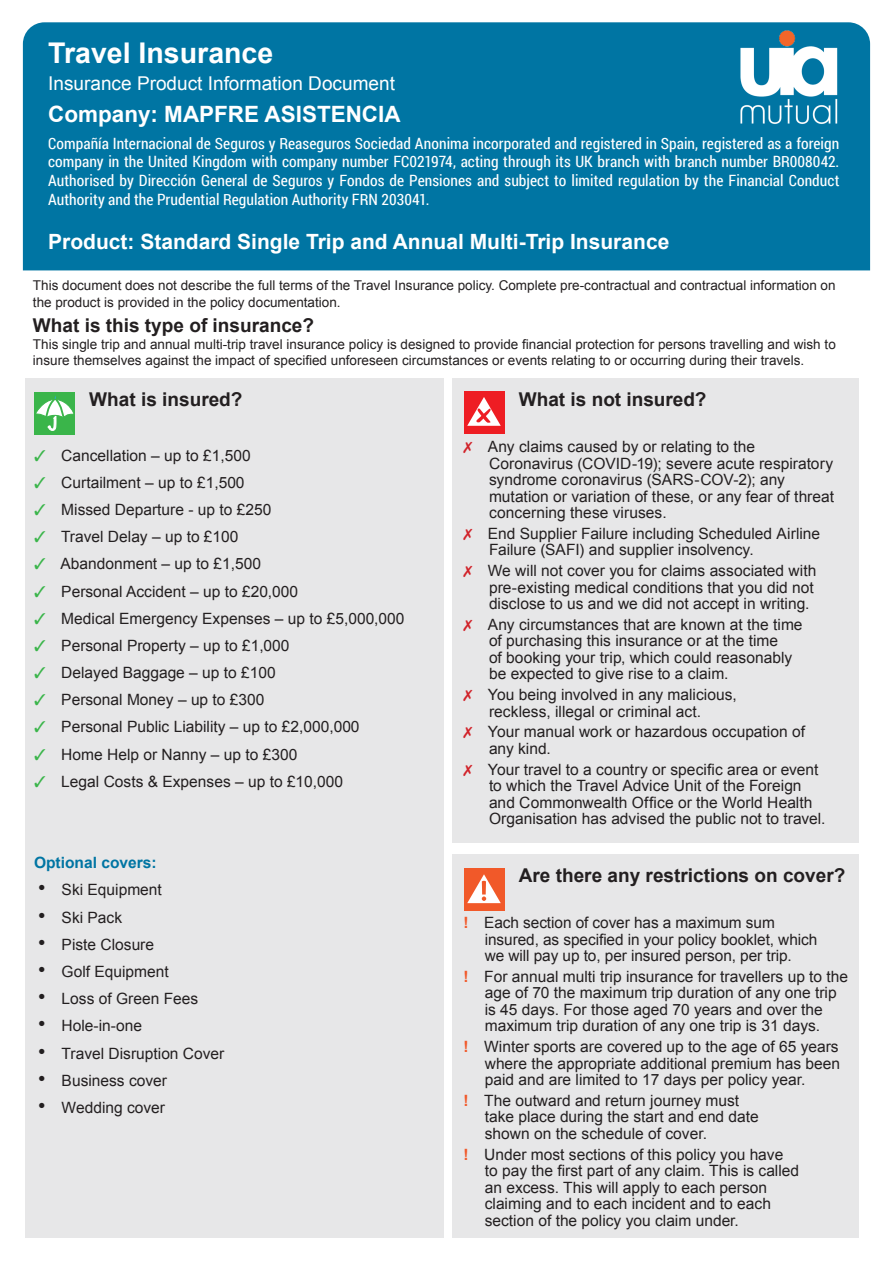
<style>
.page{position:relative;width:893px;height:1263px;background:#fff}
.page>*{position:absolute;margin:0;border:0;box-sizing:border-box;transform-origin:0 0}
.t1{font:700 28.5px "Arial";color:#fff}
.t2{font:700 22.5px "Arial";color:#fff}
.t3{font:700 21px "Arial";color:#fff}
.t4{font:700 19.05px "Arial";color:#231f20}
.t5{font:19.05px "Arial";color:#fff}
.t6{font:15.6px/16.5px "Arial";color:#231f20}
.t7{font:15.6px/18.6px "Roboto Condensed";letter-spacing:.005em;color:#fff;text-align:justify}
.t8{font:700 15.6px "Arial";color:#0075a3}
.t9{font:13.5px/16.5px "Arial";color:#231f20}
.s1{color:#3ab54a}
.s2{font-size:21px}
.s3{color:#d1232a}
.s4{font-weight:700;color:#f1592a}
</style>
<div class="page">
<div style="left:23px;top:22px;width:847px;height:248px;background:#0075a3"></div>
<div style="left:26px;top:378px;width:418px;height:859px;background:#e7e7e8"></div>
<div style="left:453px;top:378px;width:406px;height:465px;background:#e7e7e8"></div>
<div style="left:453px;top:854px;width:406px;height:383px;background:#e7e7e8"></div>
<div style="left:34px;top:392px;width:41px;height:43px;background:#3ab54a"></div>
<svg style="left:36px;top:395px;width:38px;height:36px"></svg>
<div style="left:463px;top:391px;width:41px;height:43px;background:#ee1d23"></div>
<svg style="left:467px;top:397px;width:34px;height:29px"></svg>
<div style="left:463px;top:868px;width:41px;height:43px;background:#f15929"></div>
<svg style="left:467px;top:874px;width:34px;height:29px"></svg>
<img style="left:710px;top:29px;width:155px;height:97px">
<p class="t1" style="left:48px;top:35px;width:227px">Travel Insurance</p>
<p class="t5" style="left:48px;top:71px;width:348px">Insurance Product Information Document</p>
<p class="t2" style="left:48px;top:99px;width:354px">Company: MAPFRE ASISTENCIA</p>
<p class="t7" style="left:48px;top:133px;width:793px">Compañía Internacional de Seguros y Reaseguros Sociedad Anonima incorporated and registered in Spain, registered as a foreign company in the United Kingdom with company number FC021974, acting through its UK branch with branch number BR008042.<br>Authorised by Dirección General de Seguros y Fondos de Pensiones and subject to limited regulation by the Financial Conduct Authority and the Prudential Regulation Authority FRN 203041.</p>
<p class="t3" style="left:48px;top:227px;width:623px">Product: Standard Single Trip and Annual Multi-Trip Insurance</p>
<p class="t9" style="left:33px;top:278px;width:804px">This document does not describe the full terms of the Travel Insurance policy. Complete pre-contractual and contractual information on the product is provided in the policy documentation.</p>
<p class="t4" style="left:33px;top:313px;width:283px">What is this type of insurance?</p>
<p class="t9" style="left:33px;top:336px;width:804px">This single trip and annual multi-trip travel insurance policy is designed to provide financial protection for persons travelling and wish to insure themselves against the impact of specified unforeseen circumstances or events relating to or occurring during their travels.</p>
<p class="t4" style="left:89px;top:387px;width:155px">What is insured?</p>
<p class="t6" style="left:34px;top:447px;width:218px"><span class="s1">✓</span> Cancellation – up to £1,500</p>
<p class="t6" style="left:34px;top:474px;width:212px"><span class="s1">✓</span> Curtailment – up to £1,500</p>
<p class="t6" style="left:34px;top:501px;width:239px"><span class="s1">✓</span> Missed Departure - up to £250</p>
<p class="t6" style="left:34px;top:529px;width:206px"><span class="s1">✓</span> Travel Delay – up to £100</p>
<p class="t6" style="left:34px;top:556px;width:229px"><span class="s1">✓</span> Abandonment – up to £1,500</p>
<p class="t6" style="left:34px;top:583px;width:266px"><span class="s1">✓</span> Personal Accident – up to £20,000</p>
<p class="t6" style="left:34px;top:610px;width:372px"><span class="s1">✓</span> Medical Emergency Expenses – up to £5,000,000</p>
<p class="t6" style="left:34px;top:637px;width:257px"><span class="s1">✓</span> Personal Property – up to £1,000</p>
<p class="t6" style="left:34px;top:664px;width:243px"><span class="s1">✓</span> Delayed Baggage – up to £100</p>
<p class="t6" style="left:34px;top:692px;width:232px"><span class="s1">✓</span> Personal Money – up to £300</p>
<p class="t6" style="left:34px;top:719px;width:327px"><span class="s1">✓</span> Personal Public Liability – up to £2,000,000</p>
<p class="t6" style="left:34px;top:746px;width:265px"><span class="s1">✓</span> Home Help or Nanny – up to £300</p>
<p class="t6" style="left:34px;top:773px;width:311px"><span class="s1">✓</span> Legal Costs &amp; Expenses – up to £10,000</p>
<p class="t8" style="left:34px;top:852px;width:124px">Optional covers:</p>
<p class="t6" style="left:38px;top:882px;width:125px"><span class="s2">•</span> Ski Equipment</p>
<p class="t6" style="left:38px;top:909px;width:85px"><span class="s2">•</span> Ski Pack</p>
<p class="t6" style="left:38px;top:936px;width:117px"><span class="s2">•</span> Piste Closure</p>
<p class="t6" style="left:38px;top:963px;width:132px"><span class="s2">•</span> Golf Equipment</p>
<p class="t6" style="left:38px;top:990px;width:161px"><span class="s2">•</span> Loss of Green Fees</p>
<p class="t6" style="left:38px;top:1018px;width:105px"><span class="s2">•</span> Hole-in-one</p>
<p class="t6" style="left:38px;top:1045px;width:188px"><span class="s2">•</span> Travel Disruption Cover</p>
<p class="t6" style="left:38px;top:1072px;width:130px"><span class="s2">•</span> Business cover</p>
<p class="t6" style="left:38px;top:1099px;width:128px"><span class="s2">•</span> Wedding cover</p>
<p class="t4" style="left:519px;top:387px;width:189px">What is not insured?</p>
<p class="t6" style="left:489px;top:438px;width:346px;text-indent:-26px"><span class="s3">✗</span> Any claims caused by or relating to the Coronavirus (COVID-19); severe acute respiratory syndrome coronavirus (SARS-COV-2); any mutation or variation of these, or any fear of threat concerning these viruses.</p>
<p class="t6" style="left:489px;top:525px;width:333px;text-indent:-26px"><span class="s3">✗</span> End Supplier Failure including Scheduled Airline<br>Failure (SAFI) and supplier insolvency.</p>
<p class="t6" style="left:489px;top:563px;width:329px;text-indent:-26px"><span class="s3">✗</span> We will not cover you for claims associated with pre-existing medical conditions that you did not disclose to us and we did not accept in writing.</p>
<p class="t6" style="left:489px;top:616px;width:315px;text-indent:-26px"><span class="s3">✗</span> Any circumstances that are known at the time of purchasing this insurance or at the time<br>of booking your trip, which could reasonably be expected to give rise to a claim.</p>
<p class="t6" style="left:489px;top:687px;width:249px;text-indent:-26px"><span class="s3">✗</span> You being involved in any malicious, reckless, illegal or criminal act.</p>
<p class="t6" style="left:489px;top:724px;width:317px;text-indent:-26px"><span class="s3">✗</span> Your manual work or hazardous occupation of any kind.</p>
<p class="t6" style="left:489px;top:761px;width:338px;text-indent:-26px"><span class="s3">✗</span> Your travel to a country or specific area or event to which the Travel Advice Unit of the Foreign and Commonwealth Office or the World Health Organisation has advised the public not to travel.</p>
<p class="t4" style="left:519px;top:863px;width:328px">Are there any restrictions on cover?</p>
<p class="t6" style="left:485px;top:915px;width:334px;text-indent:-21px"><span class="s4">!</span> Each section of cover has a maximum sum insured, as specified in your policy booklet, which we will pay up to, per insured person, per trip.</p>
<p class="t6" style="left:485px;top:968px;width:365px;text-indent:-21px"><span class="s4">!</span> For annual multi trip insurance for travellers up to the age of 70 the maximum trip duration of any one trip is 45 days. For those aged 70 years and over the maximum trip duration of any one trip is 31 days.</p>
<p class="t6" style="left:485px;top:1039px;width:357px;text-align:justify;text-indent:-21px"><span class="s4">!</span> Winter sports are covered up to the age of 65 years where the appropriate additional premium has been paid and are limited to 17 days per policy year.</p>
<p class="t6" style="left:485px;top:1092px;width:276px;text-indent:-21px"><span class="s4">!</span> The outward and return journey must take place during the start and end date shown on the schedule of cover.</p>
<p class="t6" style="left:485px;top:1146px;width:316px;text-indent:-21px"><span class="s4">!</span> Under most sections of this policy you have to pay the first part of any claim. This is called an excess. This will apply to each person claiming and to each incident and to each section of the policy you claim under.</p>
</div>
